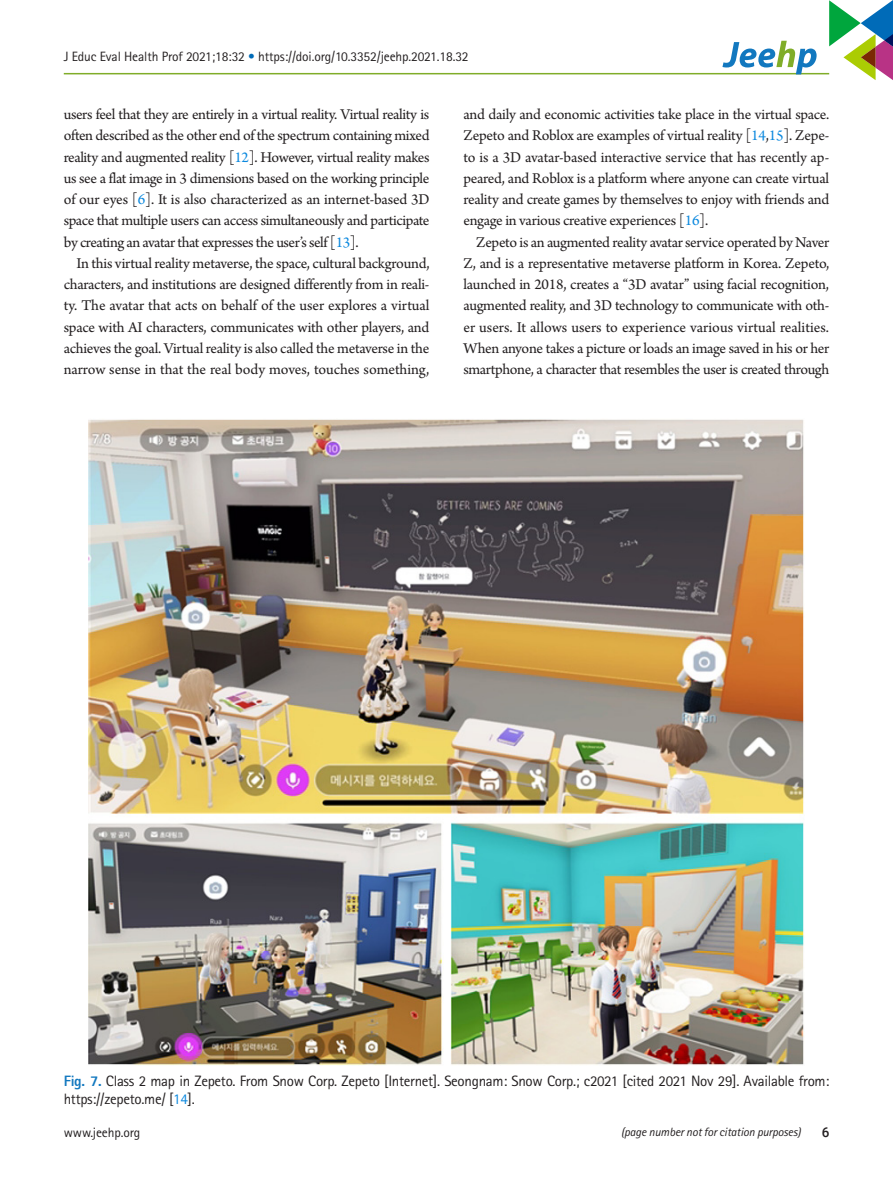
<style>
.page{position:relative;width:893px;height:1191px;background:#fff}
.page>*{position:absolute;margin:0;border:0;box-sizing:border-box;transform-origin:0 0}
.body{font:15.75px/21.3px "Arno Pro";letter-spacing:-.025em;color:#231f20;text-align:justify}
.fig-caption{font:15px/18px "Rotis Sans Serif Std";letter-spacing:-.02em;color:#231f20}
.t1{font:13.5px "Rotis Sans Serif Std";letter-spacing:-.01em;color:#231f20}
.t2{font:500 13.5px "Roboto";color:#231f20}
.t3{font:italic 12px "Rotis Sans Serif Std";letter-spacing:-.01em;color:#231f20}
.s1{color:#006bb8}
.s2{color:#0b88de}
.s3{font-weight:800;color:#1278bf}
</style>
<div class="page">
<hr style="left:64px;top:73px;width:765px;height:1px;background:#80ad29">
<svg style="left:829px;top:0;width:64px;height:80px"></svg>
<svg style="left:722px;top:41px;width:95px;height:33px"></svg>
<img style="left:88px;top:419px;width:716px;height:646px">
<p class="t1" style="left:64px;top:49px;width:406px">J Educ Eval Health Prof 2021;18:32 <span class="s1">•</span> https://doi.org/10.3352/jeehp.2021.18.32</p>
<p class="body" style="left:64px;top:104px;width:367px">users feel that they are entirely in a virtual reality. Virtual reality is often described as the other end of the spectrum containing mixed reality and augmented reality [<span class="s2">12</span>]. However, virtual reality makes us see a flat image in 3 dimensions based on the working principle of our eyes [<span class="s2">6</span>]. It is also characterized as an internet-based 3D space that multiple users can access simultaneously and participate by creating an avatar that expresses the user’s self [<span class="s2">13</span>].</p>
<p class="body" style="left:64px;top:253px;width:367px;text-indent:13px">In this virtual reality metaverse, the space, cultural background, characters, and institutions are designed differently from in reali&shy;ty. The avatar that acts on behalf of the user explores a virtual space with AI characters, communicates with other players, and achieves the goal. Virtual reality is also called the metaverse in the narrow sense in that the real body moves, touches something,</p>
<p class="body" style="left:463px;top:104px;width:367px">and daily and economic activities take place in the virtual space.<br>Zepeto and Roblox are examples of virtual reality [<span class="s2">14</span>,<span class="s2">15</span>]. Zepe&shy;to is a 3D avatar-based interactive service that has recently ap&shy;peared, and Roblox is a platform where anyone can create virtual reality and create games by themselves to enjoy with friends and engage in various creative experiences [<span class="s2">16</span>].</p>
<p class="body" style="left:463px;top:232px;width:367px;text-indent:13px">Zepeto is an augmented reality avatar service operated by Naver Z, and is a representative metaverse platform in Korea. Zepeto, launched in 2018, creates a “3D avatar” using facial recognition, augmented reality, and 3D technology to communicate with oth&shy;er users. It allows users to experience various virtual realities.<br>When anyone takes a picture or loads an image saved in his or her smartphone, a character that resembles the user is created through</p>
<p class="fig-caption" style="left:64px;top:1071px;width:767px"><span class="s3">Fig. 7.</span> Class 2 map in Zepeto. From Snow Corp. Zepeto [Internet]. Seongnam: Snow Corp.; c2021 [cited 2021 Nov 29]. Available from: https://zepeto.me/ [<span class="s2">14</span>].</p>
<p class="t3" style="left:621px;top:1124px;width:181px">(page number not for citation purposes)</p>
<p class="t1" style="left:64px;top:1124px;width:78px">www.jeehp.org</p>
<p class="t2" style="left:822px;top:1123px;width:9px">6</p>
</div>
